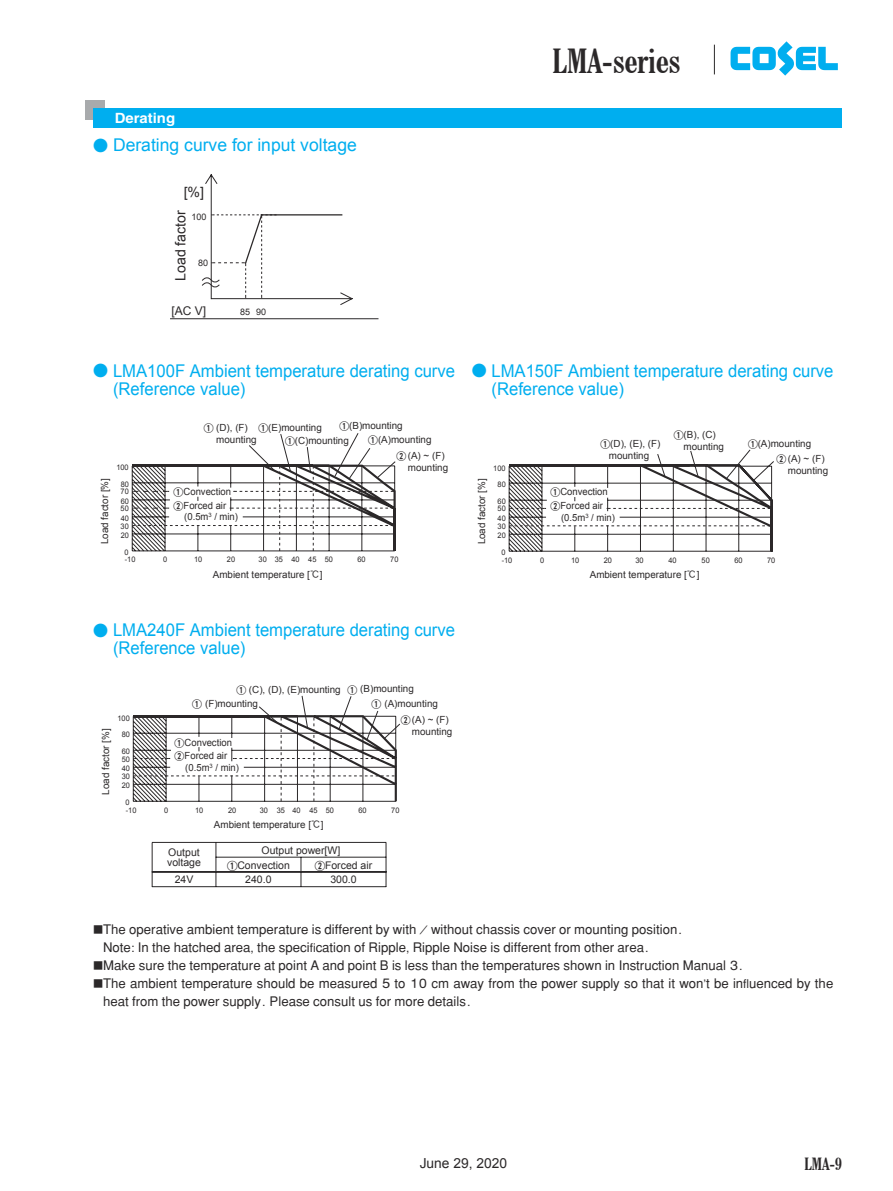
<style>
.page{position:relative;width:893px;height:1191px;background:#fff}
.page>*{position:absolute;margin:0;border:0;box-sizing:border-box;transform-origin:0 0}
.t1{font:700 condensed 34.05px "Century Schoolbook BT";color:#2b2829}
.t2{font:17.55px/18.1px "Arial";color:#00aeef;scale:.95 1}
.t3{font:17.55px "Arial";color:#00aeef}
.t4{font:700 condensed 17.25px "Century Schoolbook BT";color:#2b2829}
.t5{font:14.1px "Arial";color:#2b2829}
.t6{font:700 14.1px "Helvetica";color:#fff;scale:1.05 1}
.t7{font:13.8px "Arial";color:#2b2829}
.t8{font:12px "Helve Wide";color:#2b2829}
.t9{font:12px "Arial";color:#2b2829}
.t10{font:10.5px/10.6px "Arial";color:#2b2829}
.t11{font:9.9px/11.4px "Arial";color:#2b2829}
.t12{font:9.75px/12px "Arial";color:#2b2829}
.t13{font:9px "Arial";color:#2b2829}
.t14{font:7.65px "Arial";color:#2b2829}
.s1{font-family:"Helve Wide"}
.s2{font-family:"COSEL";font-size:9.9px}
.s3{font-family:"COSEL"}
.s4{font-size:9.9px}
</style>
<div class="page">
<svg style="left:202px;top:174px;width:151px;height:131px"></svg>
<hr style="left:171px;top:318px;width:207px;height:1px;background:#2b2829">
<svg style="left:131px;top:433px;width:265px;height:119px"></svg>
<svg style="left:508px;top:449px;width:266px;height:103px"></svg>
<hr style="left:152px;top:842px;width:64px;height:1px;background:#2b2829">
<hr style="left:216px;top:842px;width:85px;height:1px;background:#2b2829">
<hr style="left:301px;top:842px;width:85px;height:1px;background:#2b2829">
<hr style="left:216px;top:857px;width:85px;height:1px;background:#2b2829">
<hr style="left:301px;top:857px;width:85px;height:1px;background:#2b2829">
<hr style="left:152px;top:871px;width:64px;height:1px;background:#2b2829">
<hr style="left:216px;top:871px;width:85px;height:1px;background:#2b2829">
<svg style="left:216px;top:843px;width:1px;height:43px"></svg>
<hr style="left:301px;top:871px;width:85px;height:1px;background:#2b2829">
<svg style="left:301px;top:858px;width:1px;height:28px"></svg>
<hr style="left:152px;top:886px;width:64px;height:1px;background:#2b2829">
<svg style="left:152px;top:843px;width:1px;height:43px"></svg>
<hr style="left:216px;top:886px;width:85px;height:1px;background:#2b2829">
<hr style="left:301px;top:886px;width:85px;height:1px;background:#2b2829">
<svg style="left:386px;top:842px;width:1px;height:45px"></svg>
<svg style="left:132px;top:695px;width:268px;height:107px"></svg>
<div style="left:85px;top:100px;width:19px;height:19px;background:#a8aaac"></div>
<div style="left:94px;top:108px;width:748px;height:20px;background:#00aeef"></div>
<svg style="left:730px;top:41px;width:108px;height:35px"></svg>
<svg style="left:714px;top:45px;width:1px;height:29px"></svg>
<p class="t6" style="left:115px;top:112px;width:59px">Derating</p>
<h2 class="t3" style="left:94px;top:138px;width:265px"><span class="s1">¿</span> Derating curve for input voltage</h2>
<p class="t5" style="left:184px;top:187px;width:22px">[%]</p>
<p class="t13" style="left:191px;top:213px;width:17px">100</p>
<p class="t5" style="left:175px;top:281px;width:73px;rotate:-90deg">Load factor</p>
<p class="t13" style="left:198px;top:260px;width:12px">80</p>
<p class="t9" style="left:171px;top:306px;width:36px">[AC V]</p>
<p class="t13" style="left:240px;top:308px;width:28px">85 90</p>
<h1 class="t1" style="left:553px;top:41px;width:129px">LMA-series</h1>
<h2 class="t2" style="left:113px;top:363px;width:362px;text-indent:-19px"><span class="s1">¿</span> LMA100F Ambient temperature derating curve (Reference value)</h2>
<p class="t14" style="left:116px;top:465px;width:14px">100</p>
<p class="t14" style="left:121px;top:498px;width:10px">60</p>
<p class="t14" style="left:121px;top:515px;width:10px">40</p>
<p class="t14" style="left:121px;top:532px;width:10px">20</p>
<p class="t14" style="left:124px;top:549px;width:6px">0</p>
<p class="t11" style="left:100px;top:544px;width:68px;rotate:-90deg">Load factor [%]</p>
<p class="t14" style="left:121px;top:481px;width:10px">80</p>
<p class="t14" style="left:121px;top:489px;width:10px">70</p>
<p class="t14" style="left:121px;top:523px;width:10px">30</p>
<p class="t14" style="left:121px;top:505px;width:10px">50</p>
<p class="t12" style="left:204px;top:422px;width:46px"><span class="s2">1</span> (D), (F)</p>
<p class="t12" style="left:339px;top:420px;width:65px"><span class="s2">1</span>(B)mounting</p>
<p class="t12" style="left:216px;top:434px;width:42px">mounting</p>
<p class="t12" style="left:285px;top:435px;width:65px"><span class="s2">1</span>(C)mounting</p>
<p class="t12" style="left:408px;top:451px;width:42px;text-indent:-11px"><span class="s2">2</span> (A) ~ (F) mounting</p>
<p class="t12" style="left:259px;top:422px;width:65px"><span class="s2">1</span>(E)mounting</p>
<p class="t12" style="left:368px;top:434px;width:65px"><span class="s2">1</span>(A)mounting</p>
<p class="t11" style="left:173px;top:487px;width:59px"><span class="s3">1</span>Convection</p>
<p class="t11" style="left:184px;top:501px;width:55px;text-indent:-11px"><span class="s3">2</span>Forced air (0.5m<sup>3</sup> / min)</p>
<p class="t14" style="left:125px;top:557px;width:12px">-10</p>
<p class="t14" style="left:259px;top:557px;width:10px">30</p>
<p class="t14" style="left:275px;top:557px;width:10px">35</p>
<p class="t14" style="left:308px;top:557px;width:26px">45 50</p>
<p class="t14" style="left:291px;top:557px;width:10px">40</p>
<p class="t14" style="left:390px;top:557px;width:10px">70</p>
<p class="t14" style="left:357px;top:557px;width:10px">60</p>
<p class="t14" style="left:163px;top:557px;width:6px">0</p>
<p class="t14" style="left:227px;top:557px;width:10px">20</p>
<p class="t14" style="left:194px;top:557px;width:10px">10</p>
<p class="t12" style="left:213px;top:569px;width:111px">Ambient temperature <span class="s4">[</span><span class="s2">C</span><span class="s4">]</span></p>
<h2 class="t2" style="left:113px;top:622px;width:362px;text-indent:-19px"><span class="s1">¿</span> LMA240F Ambient temperature derating curve (Reference value)</h2>
<p class="t14" style="left:117px;top:715px;width:14px">100</p>
<p class="t14" style="left:122px;top:748px;width:10px">60</p>
<p class="t14" style="left:122px;top:765px;width:10px">40</p>
<p class="t14" style="left:122px;top:782px;width:10px">20</p>
<p class="t14" style="left:125px;top:799px;width:6px">0</p>
<p class="t11" style="left:101px;top:794px;width:68px;rotate:-90deg">Load factor [%]</p>
<p class="t14" style="left:122px;top:731px;width:10px">80</p>
<p class="t14" style="left:122px;top:756px;width:10px">50</p>
<p class="t14" style="left:122px;top:773px;width:10px">30</p>
<p class="t12" style="left:192px;top:683px;width:150px;line-height:14.4px;text-indent:44px"><span class="s2">1</span> (C), (D), (E)mounting<br><span class="s2">1</span> (F)mounting</p>
<p class="t12" style="left:347px;top:683px;width:68px"><span class="s2">1</span> (B)mounting</p>
<p class="t12" style="left:372px;top:698px;width:68px"><span class="s2">1</span> (A)mounting</p>
<p class="t11" style="left:175px;top:737px;width:59px"><span class="s3">1</span>Convection</p>
<p class="t11" style="left:185px;top:751px;width:55px;text-indent:-11px"><span class="s3">2</span>Forced air (0.5m<sup>3</sup> / min)</p>
<p class="t12" style="left:412px;top:714px;width:42px;text-indent:-11px"><span class="s2">2</span> (A) ~ (F) mounting</p>
<p class="t14" style="left:277px;top:807px;width:10px">35</p>
<p class="t14" style="left:310px;top:807px;width:10px">45</p>
<p class="t14" style="left:126px;top:807px;width:12px">-10</p>
<p class="t14" style="left:260px;top:807px;width:10px">30</p>
<p class="t14" style="left:326px;top:807px;width:10px">50</p>
<p class="t14" style="left:292px;top:807px;width:10px">40</p>
<p class="t14" style="left:358px;top:807px;width:10px">60</p>
<p class="t14" style="left:391px;top:807px;width:10px">70</p>
<p class="t14" style="left:164px;top:807px;width:6px">0</p>
<p class="t14" style="left:228px;top:807px;width:10px">20</p>
<p class="t14" style="left:195px;top:807px;width:10px">10</p>
<p class="t12" style="left:214px;top:819px;width:111px">Ambient temperature <span class="s4">[</span><span class="s2">C</span><span class="s4">]</span></p>
<p class="t10" style="left:167px;top:847px;width:35px">Output voltage</p>
<p class="t10" style="left:227px;top:843px;width:115px;line-height:15px;text-indent:35px">Output power[W]<br><span class="s3">1</span>Convection</p>
<p class="t10" style="left:315px;top:860px;width:59px"><span class="s3">2</span>Forced air</p>
<p class="t10" style="left:175px;top:875px;width:20px">24V</p>
<p class="t10" style="left:245px;top:875px;width:28px">240.0</p>
<p class="t10" style="left:330px;top:875px;width:28px">300.0</p>
<h2 class="t2" style="left:491px;top:363px;width:362px;text-indent:-19px"><span class="s1">¿</span> LMA150F Ambient temperature derating curve (Reference value)</h2>
<p class="t14" style="left:493px;top:465px;width:14px">100</p>
<p class="t14" style="left:498px;top:498px;width:10px">60</p>
<p class="t14" style="left:498px;top:515px;width:10px">40</p>
<p class="t14" style="left:498px;top:532px;width:10px">20</p>
<p class="t14" style="left:501px;top:549px;width:6px">0</p>
<p class="t11" style="left:477px;top:544px;width:68px;rotate:-90deg">Load factor [%]</p>
<p class="t14" style="left:498px;top:481px;width:10px">80</p>
<p class="t14" style="left:498px;top:506px;width:10px">50</p>
<p class="t14" style="left:498px;top:523px;width:10px">30</p>
<p class="t12" style="left:684px;top:429px;width:42px;text-indent:-10px"><span class="s2">1</span>(B), (C) mounting</p>
<p class="t12" style="left:601px;top:439px;width:61px"><span class="s2">1</span>(D), (E), (F)</p>
<p class="t12" style="left:748px;top:439px;width:65px"><span class="s2">1</span>(A)mounting</p>
<p class="t12" style="left:609px;top:451px;width:42px">mounting</p>
<p class="t12" style="left:788px;top:454px;width:42px;text-indent:-11px"><span class="s2">2</span> (A) ~ (F) mounting</p>
<p class="t11" style="left:550px;top:487px;width:59px"><span class="s3">1</span>Convection</p>
<p class="t11" style="left:561px;top:501px;width:55px;text-indent:-11px"><span class="s3">2</span>Forced air (0.5m<sup>3</sup> / min)</p>
<p class="t14" style="left:502px;top:557px;width:12px">-10</p>
<p class="t14" style="left:635px;top:557px;width:10px">30</p>
<p class="t14" style="left:702px;top:557px;width:10px">50</p>
<p class="t14" style="left:668px;top:557px;width:10px">40</p>
<p class="t14" style="left:767px;top:557px;width:10px">70</p>
<p class="t14" style="left:734px;top:557px;width:10px">60</p>
<p class="t14" style="left:540px;top:557px;width:6px">0</p>
<p class="t14" style="left:604px;top:557px;width:10px">20</p>
<p class="t14" style="left:571px;top:557px;width:10px">10</p>
<p class="t12" style="left:590px;top:569px;width:111px">Ambient temperature <span class="s4">[</span><span class="s2">C</span><span class="s4">]</span></p>
<p class="t8" style="left:94px;top:924px;width:591px">¡The operative ambient temperature is different by with / without chassis cover or mounting position.</p>
<p class="t8" style="left:103px;top:942px;width:548px">Note: In the hatched area, the specification of Ripple, Ripple Noise is different from other area.</p>
<p class="t8" style="left:94px;top:960px;width:651px">¡Make sure the temperature at point A and point B is less than the temperatures shown in Instruction Manual 3.</p>
<p class="t8" style="left:94px;top:978px;width:741px">¡The ambient temperature should be measured 5 to 10 cm away from the power supply so that it won’t be influenced by the</p>
<p class="t8" style="left:103px;top:996px;width:370px">heat from the power supply. Please consult us for more details.</p>
<p class="t7" style="left:420px;top:1158px;width:89px">June 29, 2020</p>
<h3 class="t4" style="left:804px;top:1153px;width:39px">LMA-9</h3>
</div>
